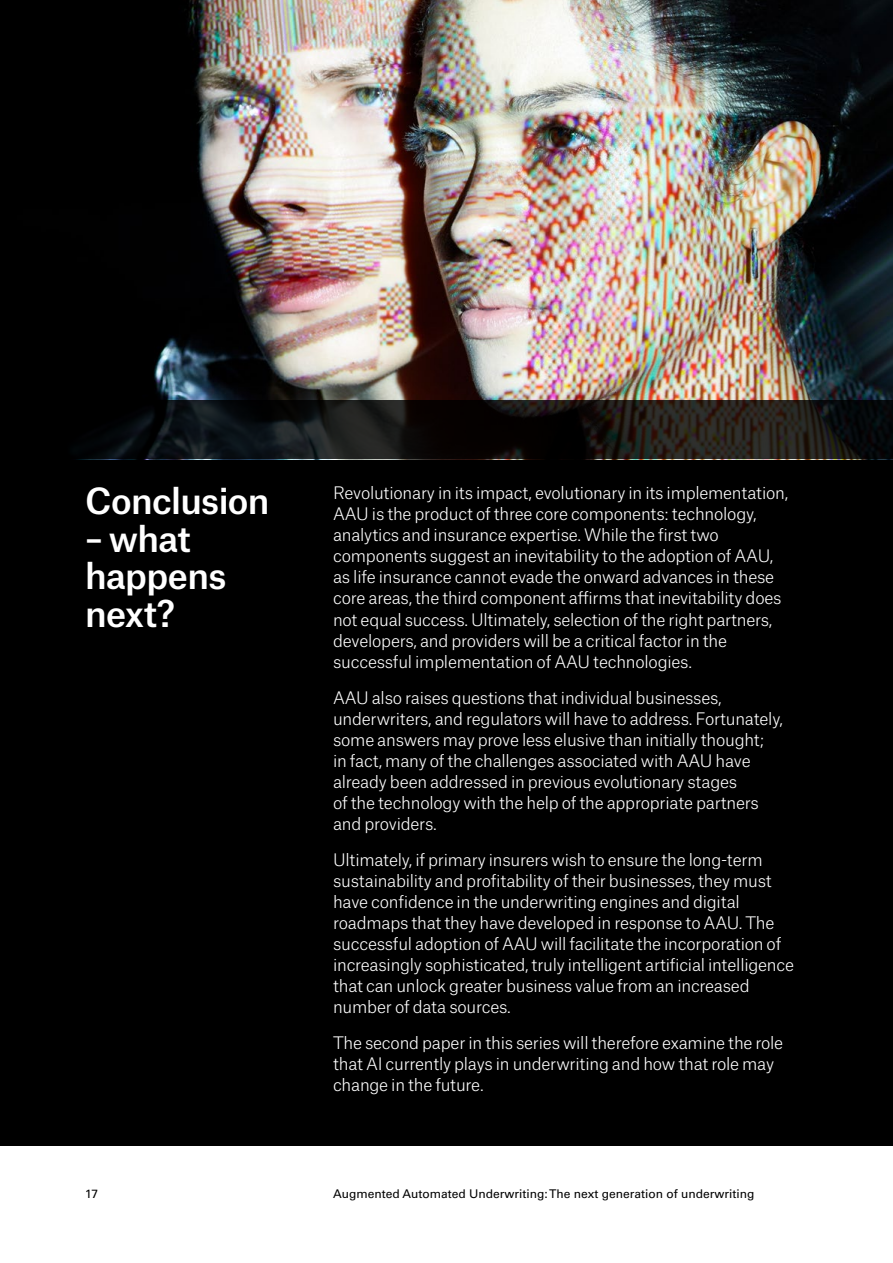
<style>
.page{position:relative;width:893px;height:1263px;background:#fff}
.page>*{position:absolute;margin:0;border:0;box-sizing:border-box;transform-origin:0 0}
.t1{font:500 34.5px/37.5px "Munich Re";letter-spacing:-.02em;color:#fff}
.t2{font:300 16.5px/21px "Munich Re";letter-spacing:-.015em;color:#fff}
.t3{font:12px "Univers LT Std";color:#000}
</style>
<div class="page">
<div style="left:0;top:327px;width:893px;height:819px;background:#000"></div>
<img style="left:0;top:0;width:893px;height:401px">
<svg style="left:93px;top:401px;width:800px;height:58px"></svg>
<h1 class="t1" style="left:85px;top:478px;width:186px">Conclusion</h1>
<h1 class="t1" style="left:85px;top:516px;width:143px">– what happens next?</h1>
<p class="t2" style="left:333px;top:481px;width:456px">Revolutionary in its impact, evolutionary in its implementation, AAU is the product of three core components: technology, analytics and insurance expertise. While the first two components suggest an inevitability to the adoption of AAU, as life insurance cannot evade the onward advances in these core areas, the third component affirms that inevitability does not equal success. Ultimately, selection of the right partners, developers, and providers will be a critical factor in the successful implementation of AAU technologies.</p>
<p class="t2" style="left:333px;top:685px;width:451px">AAU also raises questions that individual businesses, underwriters, and regulators will have to address. Fortunately, some answers may prove less elusive than initially thought;<br>in fact, many of the challenges associated with AAU have already been addressed in previous evolutionary stages<br>of the technology with the help of the appropriate partners and providers.</p>
<p class="t2" style="left:333px;top:847px;width:462px">Ultimately, if primary insurers wish to ensure the long-term sustainability and profitability of their businesses, they must have confidence in the underwriting engines and digital roadmaps that they have developed in response to AAU. The successful adoption of AAU will facilitate the incorporation of increasingly sophisticated, truly intelligent artificial intelligence that can unlock greater business value from an increased number of data sources.</p>
<p class="t2" style="left:333px;top:1030px;width:452px">The second paper in this series will therefore examine the role that AI currently plays in underwriting and how that role may change in the future.</p>
<p class="t3" style="left:85px;top:1186px;width:15px">17</p>
<p class="t3" style="left:333px;top:1186px;width:423px">Augmented Automated Underwriting: The next generation of underwriting</p>
</div>
